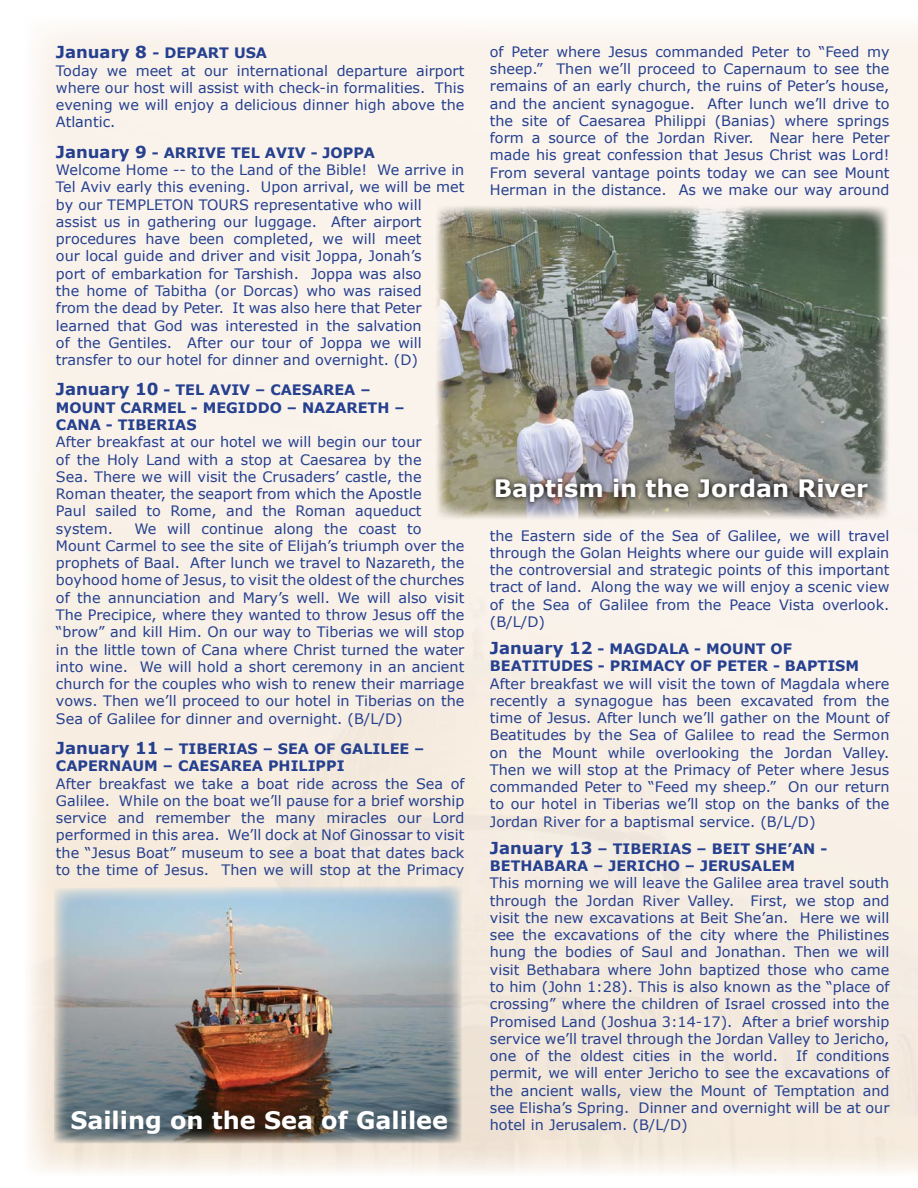
<style>
.page{position:relative;width:918px;height:1188px;background:#fff}
.page>*{position:absolute;margin:0;border:0;box-sizing:border-box;transform-origin:0 0}
.t1{font:700 24px "Verdana";color:#fff}
.t2{font:14.4px/17.2px "Verdana";color:#25408f;text-align:justify}
.t3{font:700 14.4px/17.2px "Verdana";color:#25408f}
.s1{font-weight:700;font-size:16.5px}
.s2{font-weight:700}
.s3{font-size:16.5px}
</style>
<div class="page">
<img style="left:54px;top:886px;width:408px;height:258px">
<img style="left:435px;top:205px;width:454px;height:316px">
<svg style="left:490px;top:473px;width:383px;height:35px;background:#76736e"></svg>
<p class="t2" style="left:56px;top:44px;width:410px;text-align:left"><span class="s1">January 8</span> <span class="s2">- DEPART USA<br></span>Today we meet at our international departure airport where our host will assist with check-in formalities. This evening we will enjoy a delicious dinner high above the Atlantic.</p>
<p class="t2" style="left:56px;top:143px;width:410px;text-align:left"><span class="s1">January 9</span> <span class="s2">- ARRIVE TEL AVIV - JOPPA<br></span>Welcome Home -- to the Land of the Bible! We arrive in Tel Aviv early this evening. Upon arrival, we will be met by our TEMPLETON TOURS representative who will assist us in gathering our luggage. After airport procedures have been completed, we will meet<br>our local guide and driver and visit Joppa, Jonah’s<br>port of embarkation for Tarshish. Joppa was also<br>the home of Tabitha (or Dorcas) who was raised<br>from the dead by Peter. It was also here that Peter learned that God was interested in the salvation<br>of the Gentiles. After our tour of Joppa we will transfer to our hotel for dinner and overnight. (D)</p>
<p class="t3" style="left:56px;top:382px;width:350px"><span class="s3">January 10</span> - TEL AVIV – CAESAREA –<br>MOUNT CARMEL - MEGIDDO – NAZARETH –<br>CANA - TIBERIAS</p>
<p class="t2" style="left:56px;top:433px;width:367px">After breakfast at our hotel we will begin our tour of the Holy Land with a stop at Caesarea by the Sea. There we will visit the Crusaders’ castle, the Roman theater, the seaport from which the Apostle Paul sailed to Rome, and the Roman aqueduct system.</p>
<p class="t2" style="left:56px;top:519px;width:410px;text-align:left;text-indent:78px">We will continue along the coast to Mount Carmel to see the site of Elijah’s triumph over the prophets of Baal. After lunch we travel to Nazareth, the boyhood home of Jesus, to visit the oldest of the churches of the annunciation and Mary’s well. We will also visit The Precipice, where they wanted to throw Jesus off the “brow” and kill Him. On our way to Tiberias we will stop in the little town of Cana where Christ turned the water into wine. We will hold a short ceremony in an ancient church for the couples who wish to renew their marriage vows. Then we’ll proceed to our hotel in Tiberias on the Sea of Galilee for dinner and overnight. (B/L/D)</p>
<p class="t3" style="left:56px;top:740px;width:370px"><span class="s3">January 11</span> – TIBERIAS – SEA OF GALILEE –<br>CAPERNAUM – CAESAREA PHILIPPI</p>
<p class="t2" style="left:56px;top:774px;width:410px">After breakfast we take a boat ride across the Sea of Galilee. While on the boat we’ll pause for a brief worship service and remember the many miracles our Lord performed in this area. We’ll dock at Nof Ginossar to visit the “Jesus Boat” museum to see a boat that dates back to the time of Jesus. Then we will stop at the Primacy</p>
<h1 class="t1" style="left:70px;top:1105px;width:379px">Sailing on the Sea of Galilee</h1>
<p class="t2" style="left:490px;top:42px;width:401px">of Peter where Jesus commanded Peter to “Feed my sheep.” Then we’ll proceed to Capernaum to see the remains of an early church, the ruins of Peter’s house, and the ancient synagogue. After lunch we’ll drive to the site of Caesarea Philippi (Banias) where springs form a source of the Jordan River. Near here Peter made his great confession that Jesus Christ was Lord!<br>From several vantage points today we can see Mount Herman in the distance. As we make our way around</p>
<h1 class="t1" style="left:494px;top:473px;width:376px">Baptism in the Jordan River</h1>
<p class="t2" style="left:490px;top:526px;width:401px">the Eastern side of the Sea of Galilee, we will travel through the Golan Heights where our guide will explain the controversial and strategic points of this important tract of land. Along the way we will enjoy a scenic view of the Sea of Galilee from the Peace Vista overlook. (B/L/D)</p>
<p class="t3" style="left:490px;top:640px;width:371px"><span class="s3">January 12</span> - MAGDALA - MOUNT OF<br>BEATITUDES - PRIMACY OF PETER - BAPTISM</p>
<p class="t2" style="left:490px;top:674px;width:401px">After breakfast we will visit the town of Magdala where recently a synagogue has been excavated from the time of Jesus. After lunch we’ll gather on the Mount of Beatitudes by the Sea of Galilee to read the Sermon on the Mount while overlooking the Jordan Valley.<br>Then we will stop at the Primacy of Peter where Jesus commanded Peter to “Feed my sheep.” On our return to our hotel in Tiberias we’ll stop on the banks of the Jordan River for a baptismal service. (B/L/D)</p>
<p class="t3" style="left:490px;top:840px;width:339px"><span class="s3">January 13</span> – TIBERIAS – BEIT SHE’AN -<br>BETHABARA – JERICHO – JERUSALEM</p>
<p class="t2" style="left:490px;top:874px;width:401px">This morning we will leave the Galilee area travel south through the Jordan River Valley. First, we stop and visit the new excavations at Beit She’an. Here we will see the excavations of the city where the Philistines hung the bodies of Saul and Jonathan. Then we will visit Bethabara where John baptized those who came to him (John 1:28). This is also known as the “place of crossing” where the children of Israel crossed into the Promised Land (Joshua 3:14-17). After a brief worship service we’ll travel through the Jordan Valley to Jericho, one of the oldest cities in the world. If conditions permit, we will enter Jericho to see the excavations of the ancient walls, view the Mount of Temptation and see Elisha’s Spring. Dinner and overnight will be at our hotel in Jerusalem. (B/L/D)</p>
</div>
